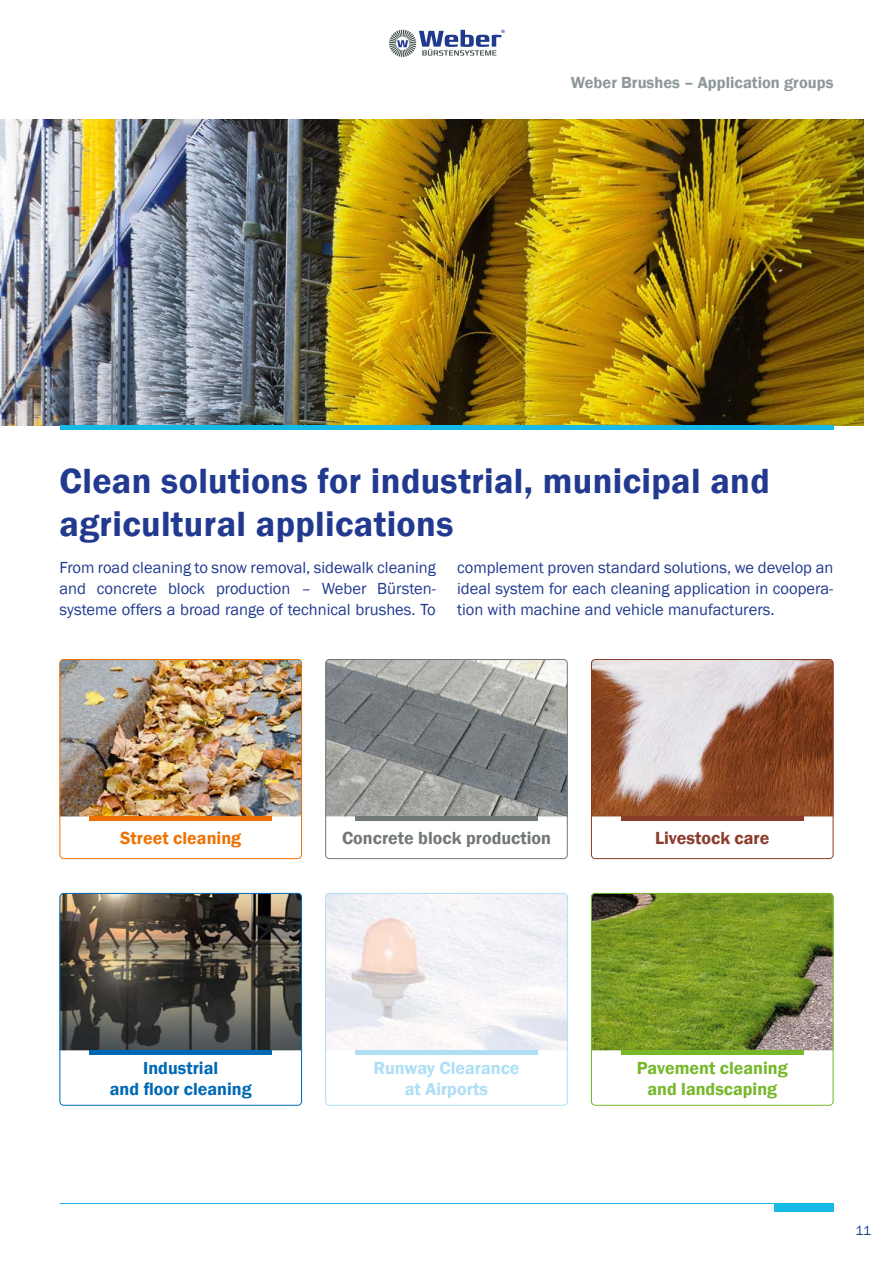
<style>
.page{position:relative;width:893px;height:1263px;background:#fff}
.page>*{position:absolute;margin:0;border:0;box-sizing:border-box;transform-origin:0 0}
.t1{font:600 36px/43.2px "Franklin Gothic";letter-spacing:.01em;color:#213a8f}
.t2{font:600 18px/21px "Franklin Gothic";color:#76b82a;text-align:center}
.t3{font:600 18px/21px "Franklin Gothic";color:#0069b4;text-align:center}
.t4{font:600 18px/21px "Franklin Gothic";color:#afdef5;text-align:center}
.t5{font:600 18px "Franklin Gothic";color:#727777}
.t6{font:600 18px "Franklin Gothic";color:#ee7203}
.t7{font:600 18px "Franklin Gothic";color:#8b3b2b}
.t8{font:16.5px/21px "Franklin Gothic";color:#213a8f;text-align:justify}
.t9{font:600 16.5px "Franklin Gothic";color:#8e989a}
.t10{font:13.5px "Franklin Gothic";color:#213a8f}
</style>
<div class="page">
<svg style="left:389px;top:30px;width:115px;height:27px"></svg>
<hr style="left:60px;top:1203px;width:773px;height:1px;background:#16bae7">
<div style="left:774px;top:1203px;width:59px;height:9px;background:#16bae7"></div>
<img style="left:0;top:119px;width:863px;height:306px">
<hr style="left:60px;top:425px;width:773px;height:4px;background:#16bae7">
<img style="left:60px;top:659px;width:242px;height:157px">
<div style="left:60px;top:659px;width:242px;height:200px;border:1px solid #ee7203;border-radius:4px"></div>
<div style="left:89px;top:816px;width:183px;height:5px;background:#ee7203"></div>
<img style="left:327px;top:661px;width:239px;height:155px">
<div style="left:325px;top:659px;width:243px;height:200px;border:1px solid #727777;border-radius:4px"></div>
<div style="left:355px;top:816px;width:183px;height:5px;background:#727777"></div>
<img style="left:591px;top:659px;width:242px;height:157px">
<div style="left:591px;top:659px;width:242px;height:200px;border:1px solid #8b3b2b;border-radius:4px"></div>
<div style="left:621px;top:816px;width:183px;height:5px;background:#8b3b2b"></div>
<img style="left:60px;top:893px;width:242px;height:157px">
<div style="left:60px;top:893px;width:242px;height:213px;border:1px solid #0069b4;border-radius:4px"></div>
<hr style="left:89px;top:1050px;width:183px;height:4px;background:#0069b4">
<img style="left:327px;top:895px;width:239px;height:155px">
<div style="left:325px;top:893px;width:243px;height:213px;border:1px solid #afdef5;border-radius:4px"></div>
<hr style="left:355px;top:1050px;width:183px;height:4px;background:#afdef5">
<img style="left:591px;top:893px;width:242px;height:157px">
<div style="left:591px;top:893px;width:242px;height:213px;border:1px solid #76b82a;border-radius:4px"></div>
<hr style="left:621px;top:1050px;width:183px;height:4px;background:#76b82a">
<p class="t9" style="left:571px;top:72px;width:264px">Weber Brushes – Application groups</p>
<h1 class="t1" style="left:60px;top:460px;width:712px">Clean solutions for industrial, municipal and agricultural applications</h1>
<p class="t8" style="left:60px;top:557px;width:378px">From road cleaning to snow removal, sidewalk cleaning and concrete block production – Weber Bürsten&shy;systeme offers a broad range of technical brushes. To</p>
<p class="t8" style="left:457px;top:557px;width:378px">complement proven standard solutions, we develop an ideal system for each cleaning application in coopera&shy;tion with machine and vehicle manufacturers.</p>
<p class="t6" style="left:120px;top:827px;width:122px">Street cleaning</p>
<p class="t5" style="left:342px;top:827px;width:210px">Concrete block production</p>
<p class="t7" style="left:655px;top:827px;width:116px">Livestock care</p>
<p class="t3" style="left:110px;top:1058px;width:143px">Industrial<br>and floor cleaning</p>
<p class="t4" style="left:373px;top:1058px;width:148px">Runway Clearance at Airports</p>
<p class="t2" style="left:637px;top:1058px;width:152px">Pavement cleaning and landscaping</p>
<p class="t10" style="left:855px;top:1222px;width:17px">11</p>
</div>
